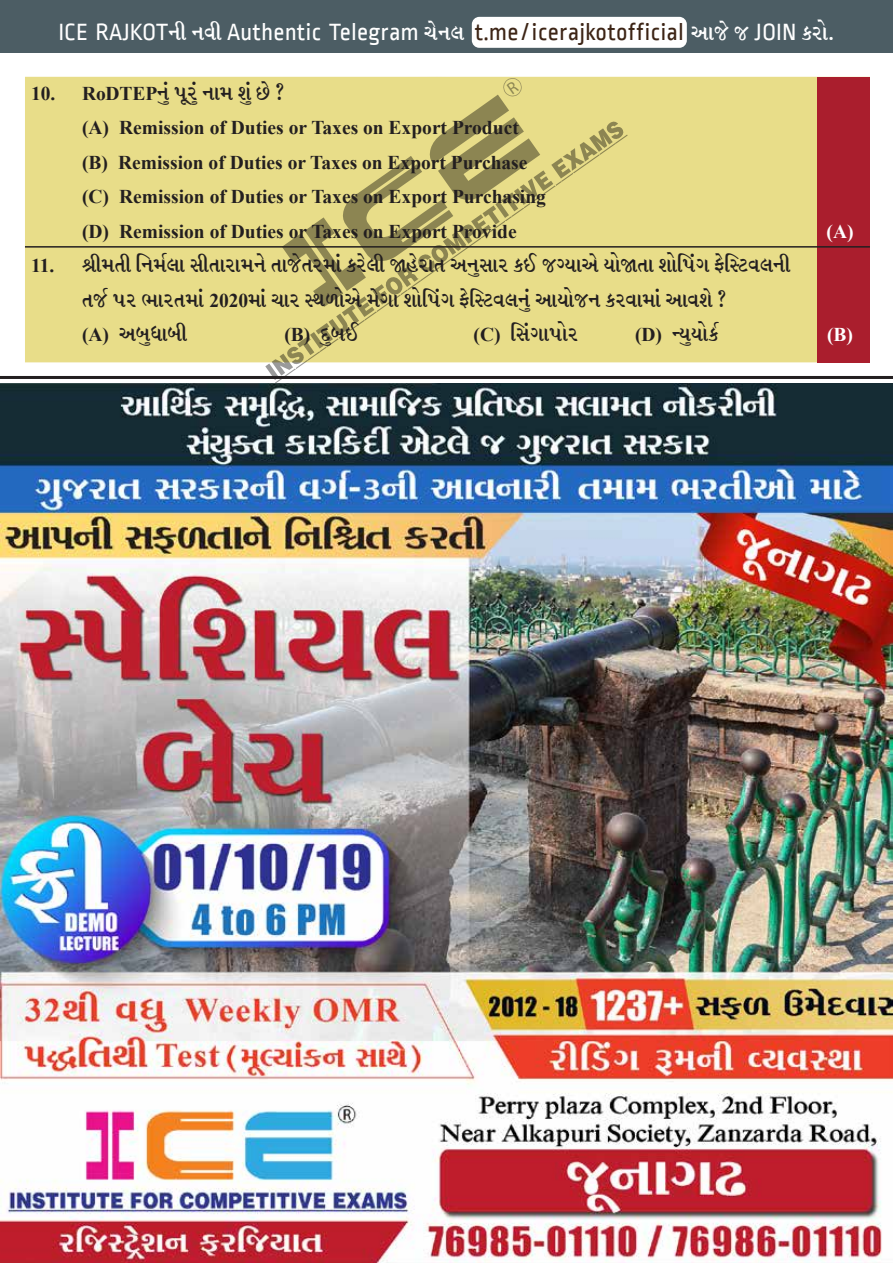
<style>
.page{position:relative;width:893px;height:1263px;background:#fff}
.page>*{position:absolute;margin:0;border:0;box-sizing:border-box;transform-origin:0 0}
.t1{font:24.75px "Ropa Sans";color:#fff}
.t2{font:24px/34.5px "TERAFONT TRILOCHAN";letter-spacing:-.005em;color:#231f20}
.t3{font:700 19.5px/34.5px "Times New Roman";color:#231f20}
.t4{font:700 19.5px "Times New Roman";color:#fff}
.s1{font-family:"TERAFONT TRILOCHAN"}
.s2{color:#3c2415}
.s3{font-family:"Times New Roman";font-weight:700;font-size:19.5px}
</style>
<div class="page">
<div style="left:25px;top:77px;width:793px;height:285px;background:#e8dd89"></div>
<div style="left:818px;top:77px;width:52px;height:285px;background:#aa1e2d"></div>
<svg style="left:265px;top:121px;width:363px;height:263px;fill:#e8dd89"></svg>
<div style="left:0;top:0;width:893px;height:52px;background:#4c5d64"></div>
<div style="left:472px;top:17px;width:215px;height:31px;background:#fff;border-radius:8px"></div>
<hr style="left:25px;top:246px;width:845px;height:2px;background:#231f20">
<img style="left:0;top:384px;width:893px;height:879px">
<hr style="left:0;top:376px;width:893px;height:3px;background:#231f20">
<svg style="left:282px;top:78px;width:334px;height:229px;background:#d5ca7d"></svg>
<p class="t1" style="left:58px;top:19px;width:778px">ICE RAJKOT<span class="s1">GL GJL</span> Authentic Telegram <span class="s1">R[G,</span> <span class="s2">t.me/icerajkotofficial</span> <span class="s1">VFH[ H</span> JOIN <span class="s1">SZMP</span></p>
<p class="t2" style="left:31px;top:76px;width:256px"><span class="s3">10. RoDTEP</span>G]\5}Z\]GFD X]\K[ M</p>
<p class="t3" style="left:82px;top:110px;width:465px">(A) Remission of Duties or Taxes on Export Product (B) Remission of Duties or Taxes on Export Purchase (C) Remission of Duties or Taxes on Export Purchasing (D) Remission of Duties or Taxes on Export Provide</p>
<p class="t4" style="left:827px;top:218px;width:29px">(A)</p>
<p class="t2" style="left:82px;top:248px;width:710px;text-indent:-51px"><span class="s3">11.</span> ZLDTL LGD",F ;LTFZFDG[ TFH[TZDF\ SZ[,L ÔC[ZFT VG];FZ S. HUIFV[ IMÔTF XML5\U O[L:8J,GL<br>TH" 5Z EFZTDF\ <span class="s3">2020</span>DF\ RFZ :Y/MV[ D[UF XML5\U O[L:8J,G]\VFIMHG SZJFDF\ VFJX[ M<br><span class="s3">(A)</span> VA]WFAL</p>
<p class="t2" style="left:284px;top:317px;width:77px"><span class="s3">(B)</span> N]A.</p>
<p class="t2" style="left:474px;top:317px;width:106px"><span class="s3">(C)</span> L;\UF5MZ</p>
<p class="t2" style="left:635px;top:317px;width:85px"><span class="s3">(D)</span> GI]IMS"</p>
<p class="t4" style="left:827px;top:321px;width:27px">(B)</p>
</div>
